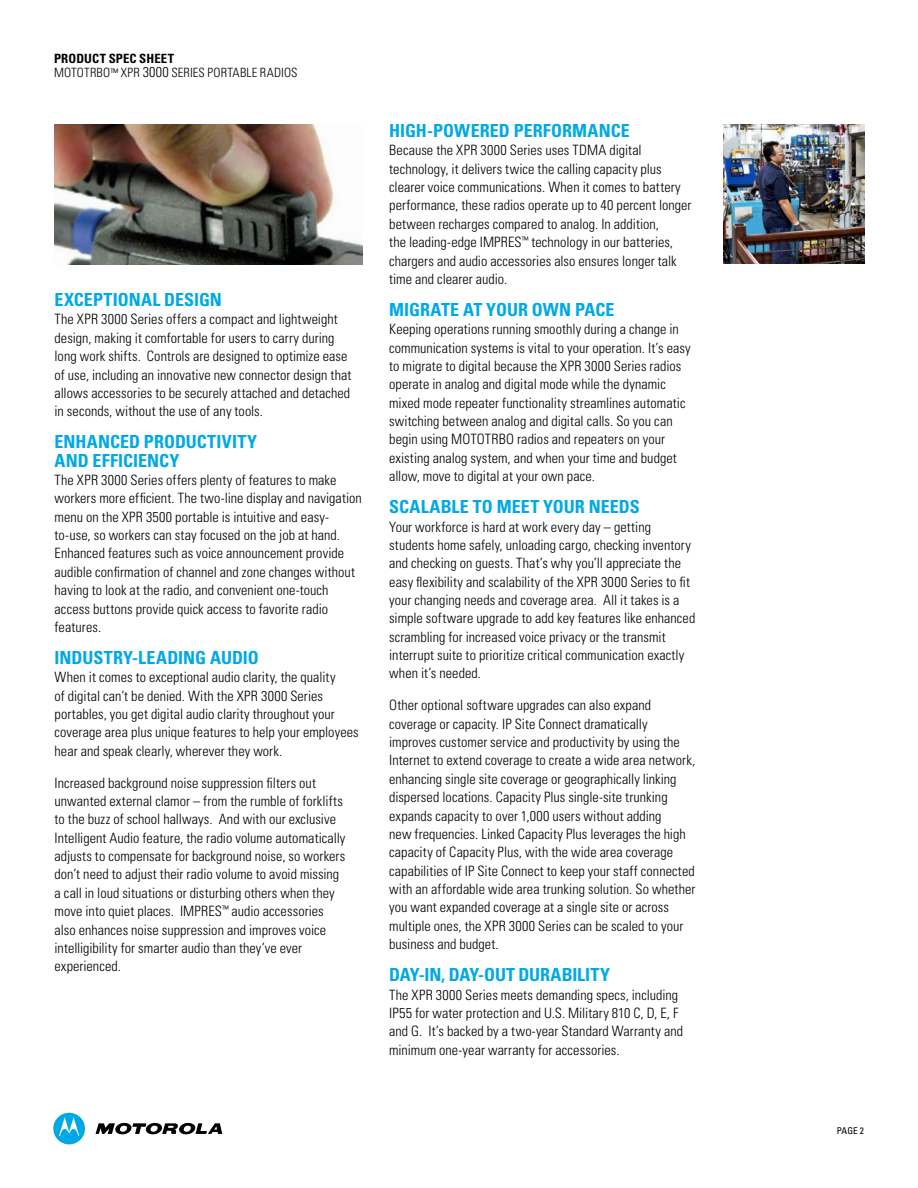
<style>
.page{position:relative;width:918px;height:1188px;background:#fff}
.page>*{position:absolute;margin:0;border:0;box-sizing:border-box;transform-origin:0 0}
.t1{font:700 condensed 18px/18.5px "Univers";color:#00a9e5}
.t2{font:300 condensed 14.25px/18.3px "Univers";letter-spacing:.005em;color:#000}
.t3{font:300 condensed 12.75px/14.2px "Univers LT Std";letter-spacing:.01em;color:#000}
.t4{font:condensed 9.3px "Univers LT Std";color:#000}
.s1{font-weight:700}
.s2{font-size:10.5px}
.s3{font-size:14.25px}
</style>
<div class="page">
<svg style="left:96px;top:1123px;width:126px;height:12px"></svg>
<div style="left:53px;top:1113px;width:32px;height:31px;background:#00a9e5;border-radius:50%"></div>
<svg style="left:59px;top:1117px;width:20px;height:19px"></svg>
<img style="left:54px;top:124px;width:308px;height:141px">
<img style="left:724px;top:124px;width:140px;height:140px">
<p class="t3" style="left:54px;top:52px;width:245px"><span class="s1">PRODUCT SPEC SHEET<br></span>MOTOTRBO<span class="s2">™</span> XPR <span class="s3">3000</span> SERIES PORTABLE RADIOS</p>
<p class="t1" style="left:55px;top:290px;width:169px">EXCEPTIONAL DESIGN</p>
<p class="t2" style="left:55px;top:310px;width:298px">The XPR 3000 Series offers a compact and lightweight design, making it comfortable for users to carry during long work shifts. Controls are designed to optimize ease of use, including an innovative new connector design that allows accessories to be securely attached and detached in seconds, without the use of any tools.</p>
<p class="t1" style="left:55px;top:433px;width:204px">ENHANCED PRODUCTIVITY<br>AND EFFICIENCY</p>
<p class="t2" style="left:55px;top:471px;width:309px">The XPR 3000 Series offers plenty of features to make workers more efficient. The two-line display and navigation menu on the XPR 3500 portable is intuitive and easy&shy;to-use, so workers can stay focused on the job at hand.<br>Enhanced features such as voice announcement provide audible confirmation of channel and zone changes without having to look at the radio, and convenient one-touch access buttons provide quick access to favorite radio features.</p>
<p class="t1" style="left:55px;top:648px;width:206px">INDUSTRY-LEADING AUDIO</p>
<p class="t2" style="left:55px;top:668px;width:306px">When it comes to exceptional audio clarity, the quality<br>of digital can’t be denied. With the XPR 3000 Series portables, you get digital audio clarity throughout your coverage area plus unique features to help your employees hear and speak clearly, wherever they work.</p>
<p class="t2" style="left:55px;top:773px;width:292px">Increased background noise suppression filters out unwanted external clamor – from the rumble of forklifts to the buzz of school hallways. And with our exclusive Intelligent Audio feature, the radio volume automatically adjusts to compensate for background noise, so workers don’t need to adjust their radio volume to avoid missing a call in loud situations or disturbing others when they move into quiet places. IMPRES<sup>™</sup> audio accessories also enhances noise suppression and improves voice intelligibility for smarter audio than they’ve ever experienced.</p>
<p class="t1" style="left:389px;top:121px;width:242px">HIGH-POWERED PERFORMANCE</p>
<p class="t2" style="left:389px;top:141px;width:304px">Because the XPR 3000 Series uses TDMA digital technology, it delivers twice the calling capacity plus clearer voice communications. When it comes to battery performance, these radios operate up to 40 percent longer between recharges compared to analog. In addition,<br>the leading-edge IMPRES<sup>™</sup> technology in our batteries, chargers and audio accessories also ensures longer talk time and clearer audio.</p>
<p class="t1" style="left:389px;top:300px;width:227px">MIGRATE AT YOUR OWN PACE</p>
<p class="t2" style="left:389px;top:320px;width:303px">Keeping operations running smoothly during a change in communication systems is vital to your operation. It’s easy to migrate to digital because the XPR 3000 Series radios operate in analog and digital mode while the dynamic mixed mode repeater functionality streamlines automatic switching between analog and digital calls. So you can begin using MOTOTRBO radios and repeaters on your existing analog system, and when your time and budget allow, move to digital at your own pace.</p>
<p class="t1" style="left:389px;top:497px;width:252px">SCALABLE TO MEET YOUR NEEDS</p>
<p class="t2" style="left:389px;top:517px;width:308px">Your workforce is hard at work every day – getting students home safely, unloading cargo, checking inventory and checking on guests. That’s why you’ll appreciate the easy flexibility and scalability of the XPR 3000 Series to fit your changing needs and coverage area. All it takes is a simple software upgrade to add key features like enhanced scrambling for increased voice privacy or the transmit interrupt suite to prioritize critical communication exactly when it’s needed.</p>
<p class="t2" style="left:389px;top:696px;width:308px">Other optional software upgrades can also expand coverage or capacity. IP Site Connect dramatically improves customer service and productivity by using the Internet to extend coverage to create a wide area network, enhancing single site coverage or geographically linking dispersed locations. Capacity Plus single-site trunking expands capacity to over 1,000 users without adding<br>new frequencies. Linked Capacity Plus leverages the high capacity of Capacity Plus, with the wide area coverage capabilities of IP Site Connect to keep your staff connected with an affordable wide area trunking solution. So whether you want expanded coverage at a single site or across multiple ones, the XPR 3000 Series can be scaled to your business and budget.</p>
<p class="t1" style="left:389px;top:965px;width:222px">DAY-IN, DAY-OUT DURABILITY</p>
<p class="t2" style="left:389px;top:985px;width:295px">The XPR 3000 Series meets demanding specs, including IP55 for water protection and U.S. Military 810 C, D, E, F and G. It’s backed by a two-year Standard Warranty and minimum one-year warranty for accessories.</p>
<p class="t4" style="left:837px;top:1125px;width:29px">PAGE 2</p>
</div>
